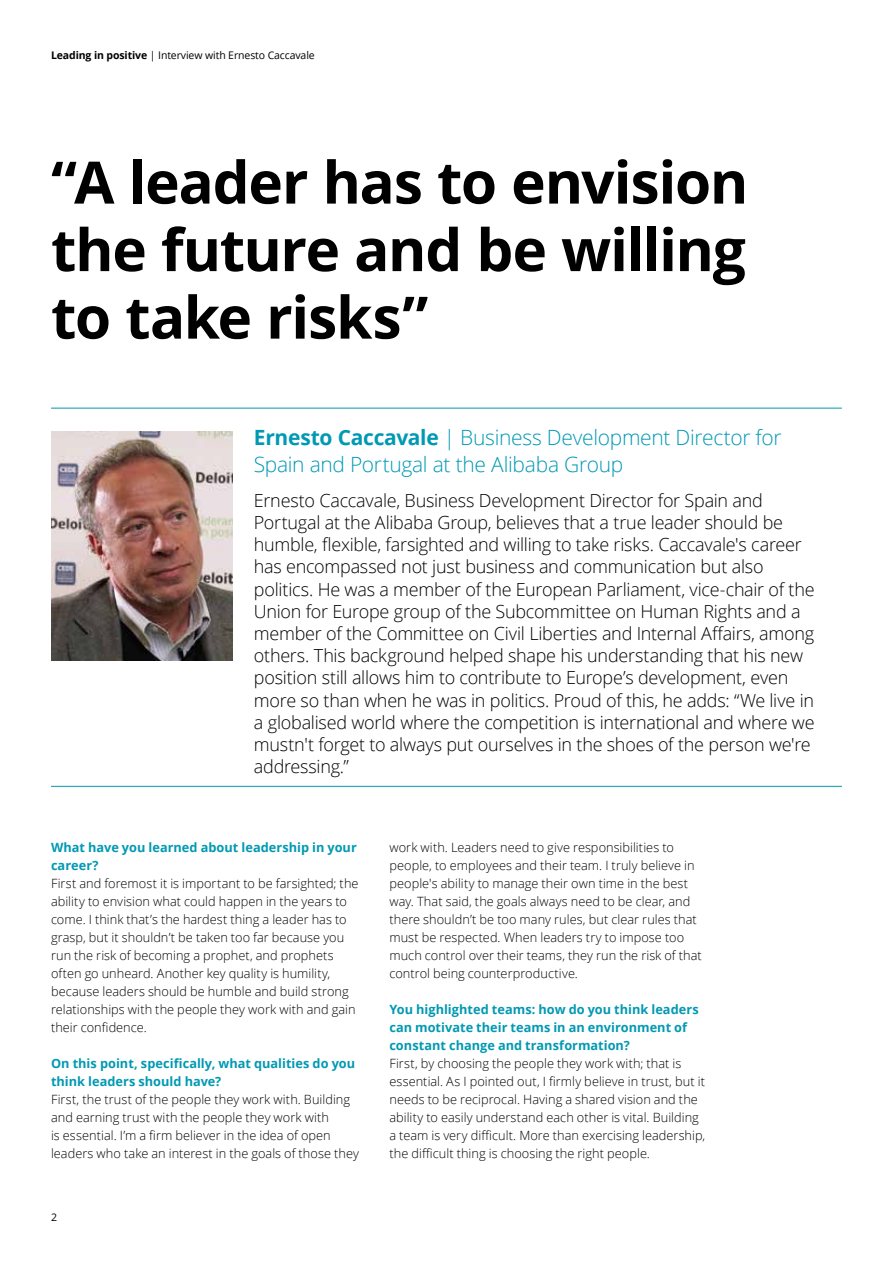
<style>
.page{position:relative;width:893px;height:1263px;background:#fff}
.page>*{position:absolute;margin:0;border:0;box-sizing:border-box;transform-origin:0 0}
.t1{font:700 58.5px/67.5px "Open Sans";letter-spacing:-.02em;color:#000;text-align:justify}
.t2{font:300 21px/27px "Open Sans";letter-spacing:-.015em;color:#0099b3}
.t3{font:300 18px/22.2px "Open Sans";letter-spacing:-.015em;color:#000}
.t4{font:300 12.75px/18px "Open Sans";letter-spacing:.005em;color:#000}
.t5{font:700 12.75px/18px "Open Sans";color:#0099b3}
.t6{font:10.5px "Open Sans";letter-spacing:-.01em;color:#000}
.s1{font-weight:700}
</style>
<div class="page">
<img style="left:51px;top:432px;width:182px;height:229px">
<hr style="left:51px;top:408px;width:791px;height:1px;background:#0099b3">
<hr style="left:51px;top:786px;width:791px;height:1px;background:#0099b3">
<p class="t6" style="left:51px;top:48px;width:265px"><span class="s1">Leading in positive</span> | Interview with Ernesto Caccavale</p>
<h1 class="t1" style="left:51px;top:147px;width:699px">“A leader has to envision the future and be willing to take risks”</h1>
<h2 class="t2" style="left:254px;top:423px;width:529px"><span class="s1">Ernesto Caccavale</span> | Business Development Director for<br>Spain and Portugal at the Alibaba Group</h2>
<p class="t3" style="left:254px;top:489px;width:562px">Ernesto Caccavale, Business Development Director for Spain and Portugal at the Alibaba Group, believes that a true leader should be humble, flexible, farsighted and willing to take risks. Caccavale's career has encompassed not just business and communication but also politics. He was a member of the European Parliament, vice-chair of the Union for Europe group of the Subcommittee on Human Rights and a member of the Committee on Civil Liberties and Internal Affairs, among others. This background helped shape his understanding that his new position still allows him to contribute to Europe’s development, even more so than when he was in politics. Proud of this, he adds: “We live in a globalised world where the competition is international and where we mustn't forget to always put ourselves in the shoes of the person we're addressing.”</p>
<p class="t5" style="left:51px;top:838px;width:307px">What have you learned about leadership in your career?</p>
<p class="t4" style="left:51px;top:874px;width:309px">First and foremost it is important to be farsighted; the ability to envision what could happen in the years to come. I think that’s the hardest thing a leader has to grasp, but it shouldn’t be taken too far because you run the risk of becoming a prophet, and prophets often go unheard. Another key quality is humility, because leaders should be humble and build strong relationships with the people they work with and gain their confidence.</p>
<p class="t5" style="left:51px;top:1054px;width:306px">On this point, specifically, what qualities do you think leaders should have?</p>
<p class="t4" style="left:51px;top:1090px;width:310px">First, the trust of the people they work with. Building and earning trust with the people they work with<br>is essential. I’m a firm believer in the idea of open leaders who take an interest in the goals of those they</p>
<p class="t6" style="left:51px;top:1210px;width:8px">2</p>
<p class="t4" style="left:389px;top:838px;width:314px">work with. Leaders need to give responsibilities to people, to employees and their team. I truly believe in people's ability to manage their own time in the best way. That said, the goals always need to be clear, and there shouldn’t be too many rules, but clear rules that must be respected. When leaders try to impose too much control over their teams, they run the risk of that control being counterproductive.</p>
<p class="t5" style="left:389px;top:1000px;width:311px">You highlighted teams: how do you think leaders can motivate their teams in an environment of constant change and transformation?</p>
<p class="t4" style="left:389px;top:1054px;width:317px">First, by choosing the people they work with; that is essential. As I pointed out, I firmly believe in trust, but it needs to be reciprocal. Having a shared vision and the ability to easily understand each other is vital. Building a team is very difficult. More than exercising leadership, the difficult thing is choosing the right people.</p>
</div>
